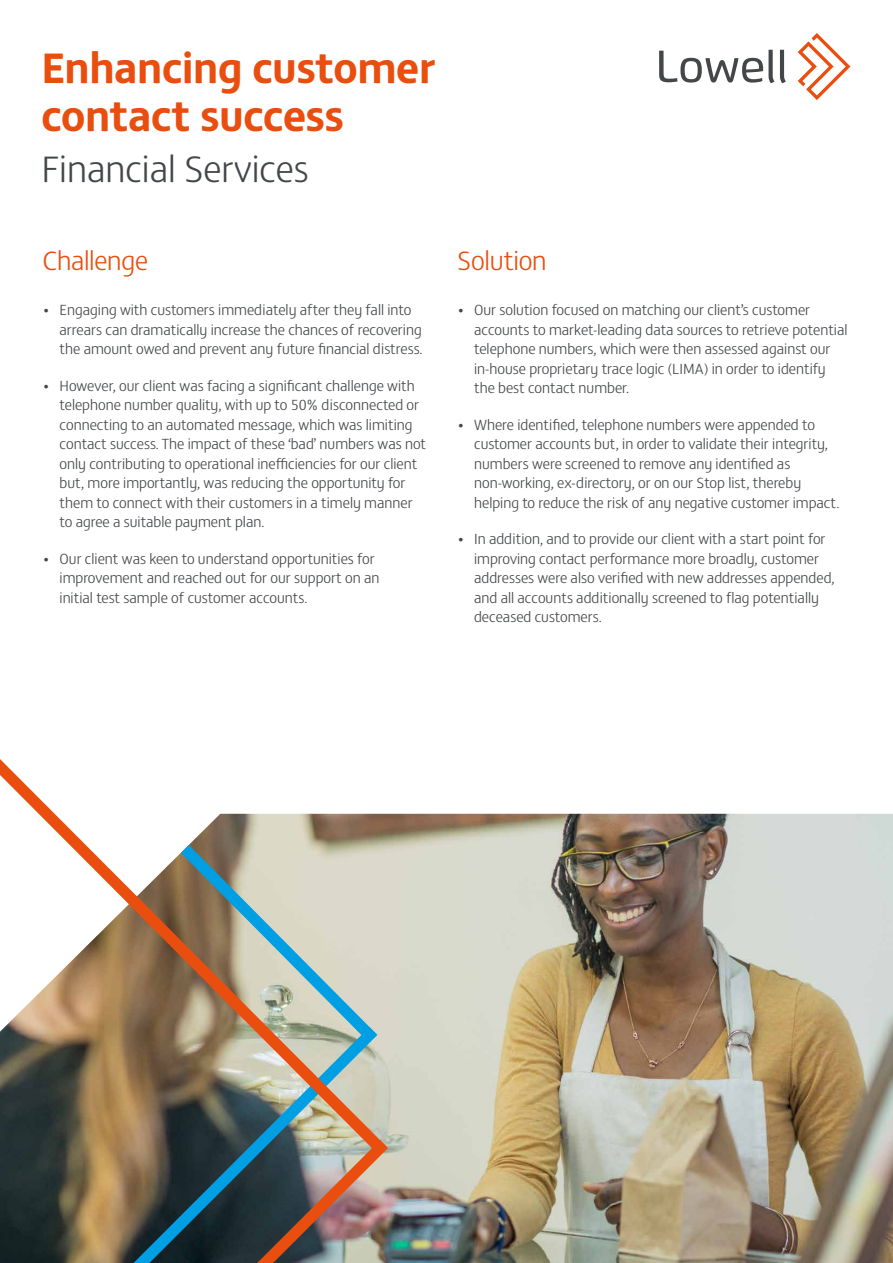
<style>
.page{position:relative;width:893px;height:1263px;background:#fff}
.page>*{position:absolute;margin:0;border:0;box-sizing:border-box;transform-origin:0 0}
.t1{font:700 43.5px/48px "FS Matthew";letter-spacing:-.01em;color:#e94e0f}
.t2{font:300 37.5px "FS Matthew";color:#444749}
.t3{font:300 27px "FS Matthew";letter-spacing:-.01em;color:#e94e0f}
.t4{font:300 15px/19.5px "FS Matthew";color:#444749}
</style>
<div class="page">
<svg style="left:798px;top:33px;width:52px;height:67px"></svg>
<svg style="left:780px;top:50px;width:6px;height:33px"></svg>
<svg style="left:659px;top:50px;width:115px;height:33px"></svg>
<img style="left:0;top:814px;width:893px;height:449px">
<svg style="left:133px;top:1155px;width:124px;height:108px;background:#23404a"></svg>
<svg style="left:0;top:759px;width:387px;height:396px"></svg>
<img style="left:257px;top:1140px;width:131px;height:123px">
<h1 class="t1" style="left:41px;top:40px;width:396px">Enhancing customer contact success</h1>
<h2 class="t2" style="left:41px;top:141px;width:269px">Financial Services</h2>
<h3 class="t3" style="left:43px;top:241px;width:107px">Challenge</h3>
<p class="t4" style="left:60px;top:299px;width:365px;text-indent:-17px">• Engaging with customers immediately after they fall into arrears can dramatically increase the chances of recovering the amount owed and prevent any future financial distress.</p>
<p class="t4" style="left:60px;top:375px;width:368px;text-indent:-17px">• However, our client was facing a significant challenge with telephone number quality, with up to 50% disconnected or connecting to an automated message, which was limiting contact success. The impact of these ‘bad’ numbers was not only contributing to operational inefficiencies for our client but, more importantly, was reducing the opportunity for them to connect with their customers in a timely manner to agree a suitable payment plan.</p>
<p class="t4" style="left:60px;top:548px;width:321px;text-indent:-17px">• Our client was keen to understand opportunities for improvement and reached out for our support on an initial test sample of customer accounts.</p>
<h3 class="t3" style="left:457px;top:241px;width:91px">Solution</h3>
<p class="t4" style="left:474px;top:299px;width:375px;text-indent:-17px">• Our solution focused on matching our client’s customer accounts to market-leading data sources to retrieve potential telephone numbers, which were then assessed against our in-house proprietary trace logic (LIMA) in order to identify the best contact number.</p>
<p class="t4" style="left:474px;top:414px;width:367px;text-indent:-17px">• Where identified, telephone numbers were appended to customer accounts but, in order to validate their integrity, numbers were screened to remove any identified as non-working, ex-directory, or on our Stop list, thereby helping to reduce the risk of any negative customer impact.</p>
<p class="t4" style="left:474px;top:528px;width:362px;text-indent:-17px">• In addition, and to provide our client with a start point for improving contact performance more broadly, customer addresses were also verified with new addresses appended, and all accounts additionally screened to flag potentially deceased customers.</p>
</div>
